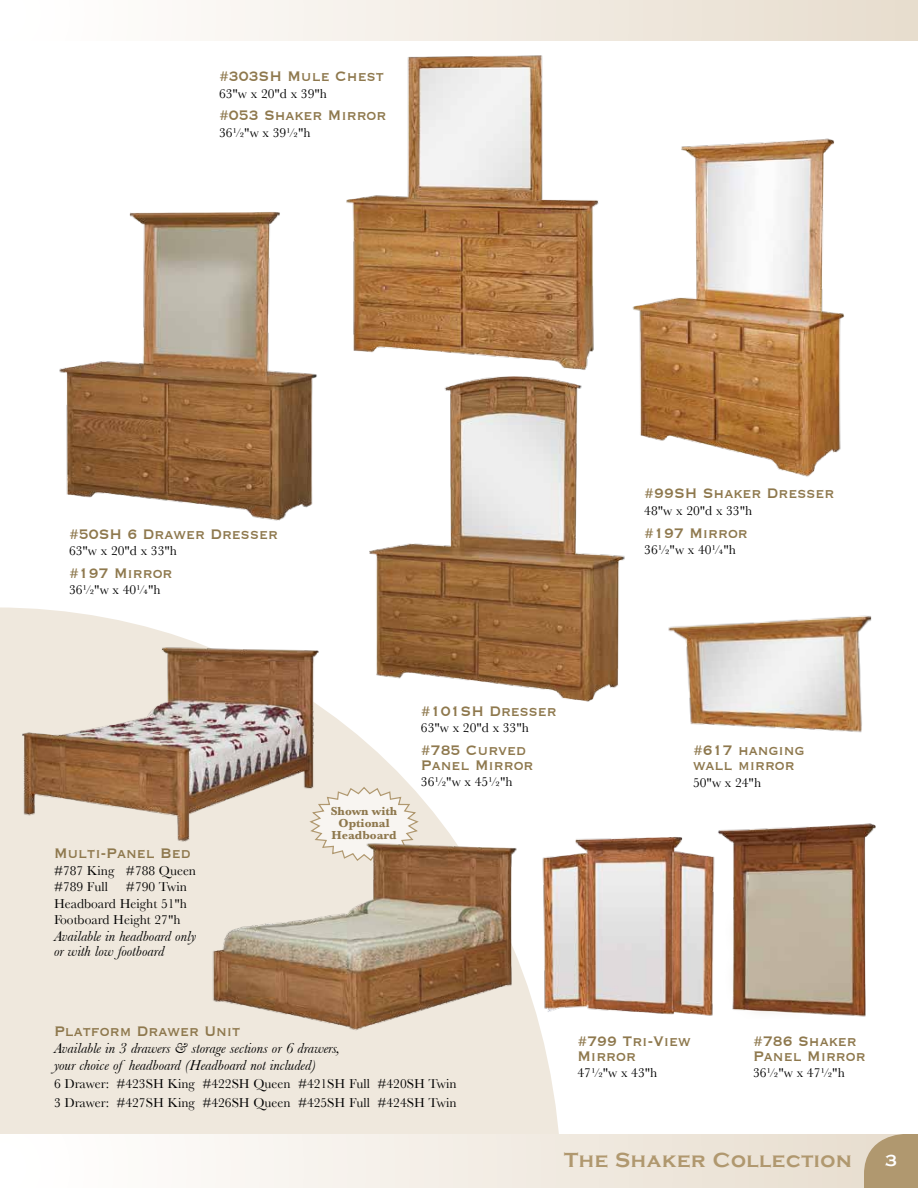
<style>
.page{position:relative;width:918px;height:1188px;background:#fff}
.page>*{position:absolute;margin:0;border:0;box-sizing:border-box;transform-origin:0 0}
.t1{font:700 21px "Copperplate Gothic";letter-spacing:.03em;color:#b0986f}
.t2{font:18px/15px "Copperplate";color:#8e784d;scale:.9 1}
.t3{font:700 16.5px "Copperplate Gothic";color:#fff}
.t4{font:italic 15px/15px "Baskerville";color:#000}
.t5{font:13.5px/16.5px "Baskerville";color:#000}
.t6{font:700 12.15px/12.1px "Baskerville";color:#8e784d;text-align:center}
</style>
<div class="page">
<svg style="left:0;top:607px;width:559px;height:527px;fill:#efe8dd"></svg>
<div style="left:0;top:1134px;width:918px;height:54px;background:linear-gradient(to right,#fff,#e7dccd)"></div>
<div style="left:0;top:0;width:918px;height:40px;background:linear-gradient(to right,#fff,#e7dccd)"></div>
<svg style="left:864px;top:1134px;width:54px;height:54px"></svg>
<img style="left:0;top:0;width:1px;height:608px">
<img style="left:346px;top:55px;width:253px;height:314px">
<img style="left:632px;top:138px;width:212px;height:339px">
<img style="left:59px;top:212px;width:258px;height:309px">
<img style="left:355px;top:369px;width:282px;height:338px">
<img style="left:668px;top:615px;width:204px;height:118px">
<img style="left:718px;top:823px;width:158px;height:194px">
<img style="left:541px;top:830px;width:174px;height:189px">
<img style="left:16px;top:633px;width:308px;height:219px">
<svg style="left:308px;top:786px;width:112px;height:54px"></svg>
<img style="left:212px;top:840px;width:305px;height:192px">
<h2 class="t2" style="left:219px;top:68px;width:185px">#303SH Mule Chest</h2>
<p class="t5" style="left:219px;top:85px;width:110px">63"w x 20"d x 39"h</p>
<h2 class="t2" style="left:219px;top:107px;width:188px">#053 Shaker Mirror</h2>
<p class="t5" style="left:219px;top:124px;width:93px">36½"w x 39½"h</p>
<h2 class="t2" style="left:69px;top:525px;width:234px">#50SH 6 Drawer Dresser</h2>
<p class="t5" style="left:69px;top:542px;width:110px">63"w x 20"d x 33"h</p>
<h2 class="t2" style="left:69px;top:564px;width:117px">#197 Mirror</h2>
<p class="t5" style="left:69px;top:581px;width:93px">36½"w x 40¼"h</p>
<h2 class="t2" style="left:644px;top:485px;width:213px">#99SH Shaker Dresser</h2>
<p class="t5" style="left:644px;top:502px;width:110px">48"w x 20"d x 33"h</p>
<h2 class="t2" style="left:644px;top:524px;width:117px">#197 Mirror</h2>
<p class="t5" style="left:644px;top:541px;width:93px">36½"w x 40¼"h</p>
<h2 class="t2" style="left:54px;top:845px;width:154px">Multi-Panel Bed</h2>
<p class="t5" style="left:54px;top:862px;width:144px">#787 King #788 Queen #789 Full</p>
<p class="t5" style="left:54px;top:878px;width:135px;text-align:justify;text-indent:72px">#790 Twin Headboard Height 51"h Footboard Height 27"h</p>
<p class="t4" style="left:54px;top:929px;width:144px">Available in headboard only or with low footboard</p>
<p class="t6" style="left:331px;top:805px;width:68px">Shown with<br>Optional<br>Headboard</p>
<h2 class="t2" style="left:421px;top:702px;width:153px">#101SH Dresser</h2>
<p class="t5" style="left:421px;top:720px;width:110px">63"w x 20"d x 33"h</p>
<h2 class="t2" style="left:421px;top:741px;width:127px">#785 Curved<br>Panel Mirror</h2>
<p class="t5" style="left:421px;top:774px;width:93px">36½"w x 45½"h</p>
<h2 class="t2" style="left:693px;top:742px;width:126px">#617 hanging wall mirror</h2>
<p class="t5" style="left:693px;top:774px;width:70px">50"w x 24"h</p>
<h2 class="t2" style="left:54px;top:1022px;width:209px">Platform Drawer Unit</h2>
<p class="t4" style="left:54px;top:1040px;width:287px;line-height:16.5px">Available in 3 drawers &amp; storage sections or 6 drawers, your choice of headboard (Headboard not included)</p>
<p class="t5" style="left:54px;top:1075px;width:404px;line-height:18.6px">6 Drawer: #423SH King #422SH Queen #421SH Full #420SH Twin<br>3 Drawer: #427SH King #426SH Queen #425SH Full #424SH Twin</p>
<h2 class="t2" style="left:578px;top:1032px;width:128px">#799 Tri-View<br>Mirror</h2>
<p class="t5" style="left:578px;top:1064px;width:81px">47½"w x 43"h</p>
<h2 class="t2" style="left:753px;top:1032px;width:127px">#786 Shaker<br>Panel Mirror</h2>
<p class="t5" style="left:753px;top:1064px;width:93px">36½"w x 47½"h</p>
<h1 class="t1" style="left:564px;top:1148px;width:289px">The Shaker Collection</h1>
<p class="t3" style="left:885px;top:1151px;width:13px">3</p>
</div>
